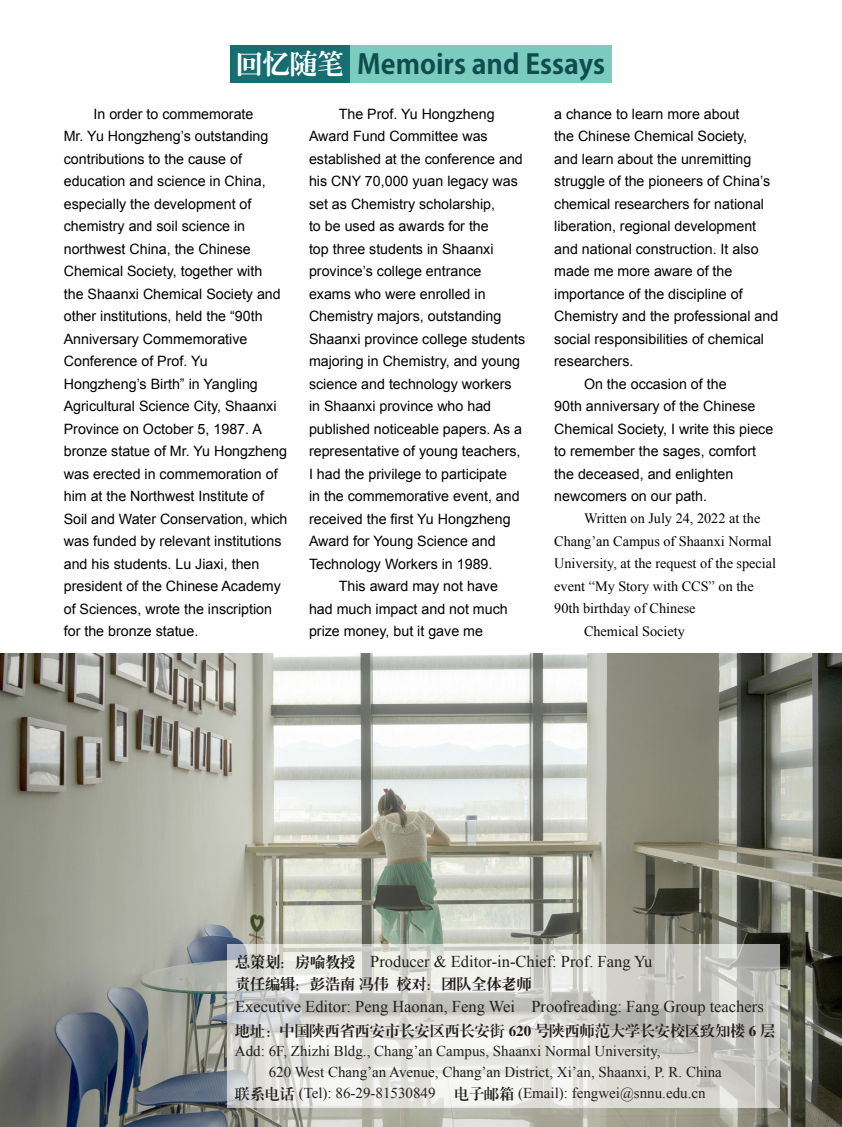
<style>
.page{position:relative;width:842px;height:1127px;background:#fff}
.page>*{position:absolute;margin:0;border:0;box-sizing:border-box;transform-origin:0 0}
.图说{font:700 27px "Koz Go Pr 6 N";color:#0e4d4e}
.图说-2{font:27px "CT Lao Song SJ";color:#fff}
.正文CN3{font:16.5px "Times New Roman";color:#231f20}
.图说-3{font:15px/20.7px "Times New Roman";color:#231f20}
.正文CN3-2{font:15px "CT Lao Song SJ";color:#231f20}
.正文EN{font:14.25px/22.5px "Arial";color:#000}
.正文EN-2{font:14.25px/22.5px "Times New Roman";color:#000}
.s1{font-family:"CT Lao Song SJ";font-size:15px}
.s2{font-family:"CT Biao Song SJ"}
.s3{font-family:"FZKTJW GB1 0"}
</style>
<div class="page">
<img style="left:0;top:653px;width:842px;height:474px">
<svg style="left:227px;top:944px;width:553px;height:164px;background:#d8d9d4"></svg>
<div style="left:230px;top:45px;width:120px;height:37px;background:#176e70"></div>
<div style="left:350px;top:45px;width:262px;height:37px;background:#7bcbbe"></div>
<p class="图说-2" style="left:236px;top:50px;width:109px">回忆随笔</p>
<p class="图说" style="left:357px;top:49px;width:249px">Memoirs and Essays</p>
<p class="正文EN" style="left:64px;top:102px;width:225px;text-indent:30px">In order to commemorate<br>Mr. Yu Hongzheng’s outstanding contributions to the cause of education and science in China, especially the development of chemistry and soil science in northwest China, the Chinese<br>Chemical Society, together with<br>the Shaanxi Chemical Society and other institutions, held the “90th<br>Anniversary Commemorative<br>Conference of Prof. Yu<br>Hongzheng’s Birth” in Yangling<br>Agricultural Science City, Shaanxi<br>Province on October 5, 1987. A bronze statue of Mr. Yu Hongzheng was erected in commemoration of him at the Northwest Institute of<br>Soil and Water Conservation, which was funded by relevant institutions and his students. Lu Jiaxi, then president of the Chinese Academy of Sciences, wrote the inscription for the bronze statue.</p>
<p class="正文EN" style="left:309px;top:102px;width:218px;text-indent:30px">The Prof. Yu Hongzheng<br>Award Fund Committee was established at the conference and his CNY 70,000 yuan legacy was set as Chemistry scholarship,<br>to be used as awards for the<br>top three students in Shaanxi province’s college entrance exams who were enrolled in<br>Chemistry majors, outstanding<br>Shaanxi province college students majoring in Chemistry, and young science and technology workers in Shaanxi province who had published noticeable papers. As a representative of young teachers,<br>I had the privilege to participate<br>in the commemorative event, and received the first Yu Hongzheng<br>Award for Young Science and<br>Technology Workers in 1989.</p>
<p class="正文EN" style="left:554px;top:102px;width:226px">a chance to learn more about<br>the Chinese Chemical Society,<br>and learn about the unremitting struggle of the pioneers of China’s chemical researchers for national liberation, regional development and national construction. It also made me more aware of the importance of the discipline of<br>Chemistry and the professional and social responsibilities of chemical researchers.</p>
<p class="正文EN" style="left:554px;top:372px;width:221px;text-indent:30px">On the occasion of the<br>90th anniversary of the Chinese<br>Chemical Society, I write this piece to remember the sages, comfort the deceased, and enlighten newcomers on our path.</p>
<p class="正文EN-2" style="left:554px;top:507px;width:223px;text-indent:30px">Written on July 24, 2022 at the<br>Chang’an Campus of Shaanxi Normal<br>University, at the request of the special event “My Story with CCS” on the<br>90th birthday of Chinese</p>
<p class="正文EN-2" style="left:584px;top:619px;width:102px">Chemical Society</p>
<p class="正文EN" style="left:309px;top:575px;width:200px;text-indent:30px">This award may not have had much impact and not much prize money, but it gave me</p>
<p class="正文CN3" style="left:235px;top:950px;width:419px"><span class="s1">总策划：房喻教授</span> Producer &amp; Editor-in-Chief: Prof. Fang Yu</p>
<p class="正文CN3-2" style="left:235px;top:976px;width:298px">责任编辑：彭浩南 冯伟 校对：团队全体老师</p>
<p class="正文CN3" style="left:235px;top:995px;width:530px">Executive Editor: Peng Haonan, Feng Wei Proofreading: Fang Group teachers</p>
<p class="图说-3" style="left:235px;top:1020px;width:541px"><span class="s2">地址</span><span class="s3">：</span><span class="s2">中国陕西省西安市长安区西长安街 620 号陕西师范大学长安校区致知楼 6 层<br></span>Add: 6F, Zhizhi Bldg., Chang’an Campus, Shaanxi Normal University,</p>
<p class="图说-3" style="left:269px;top:1062px;width:455px">620 West Chang’an Avenue, Chang’an District, Xi’an, Shaanxi, P. R. China</p>
<p class="图说-3" style="left:235px;top:1083px;width:472px"><span class="s2">联系电话</span> (Tel): 86-29-81530849 <span class="s2">电子邮箱</span> (Email): fengwei@snnu.edu.cn</p>
</div>
